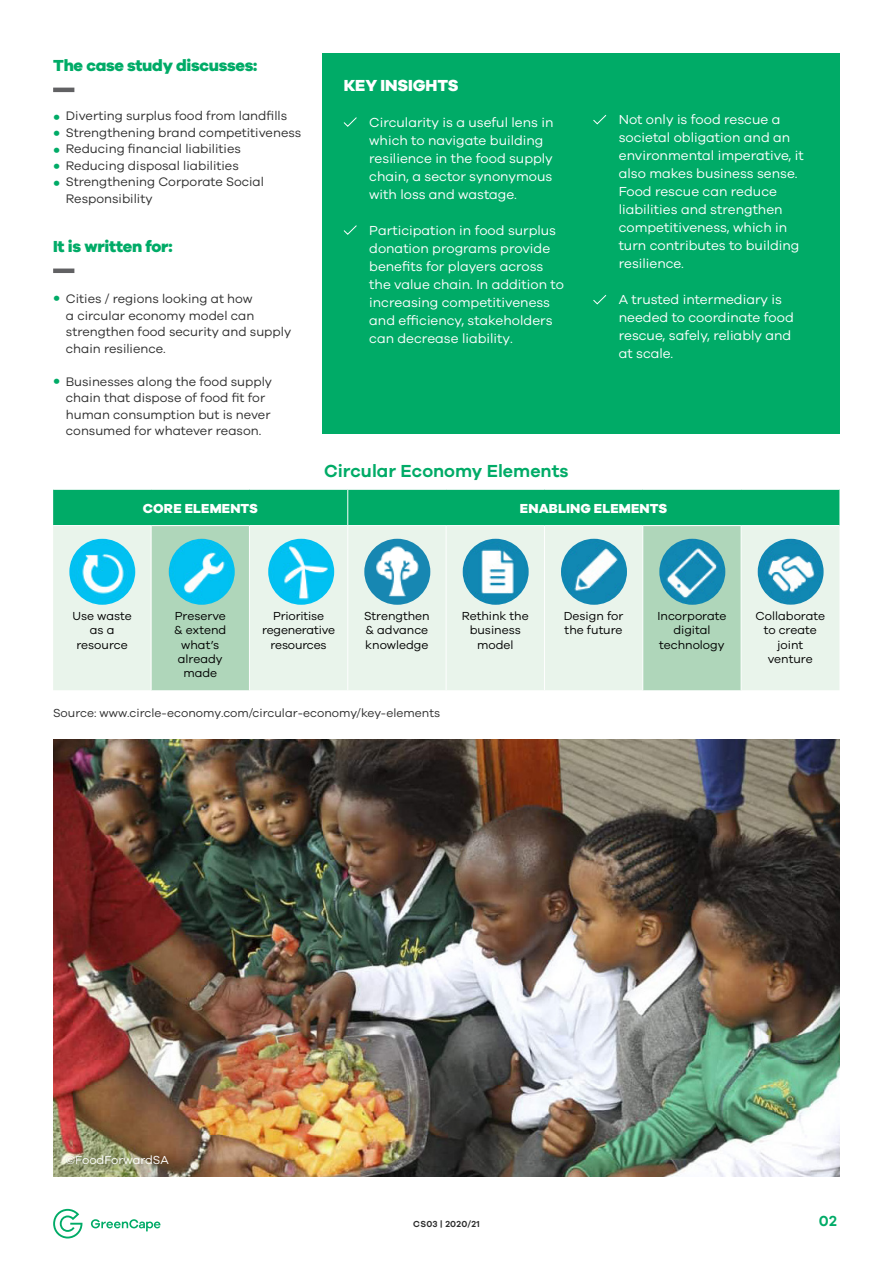
<style>
.page{position:relative;width:893px;height:1263px;background:#fff}
.page>*{position:absolute;margin:0;border:0;box-sizing:border-box;transform-origin:0 0}
.t1{font:700 18px "Galano Grotesque Semi";color:#00ab67}
.t2{font:700 16.5px "Galano Grotesque Extra";letter-spacing:-.015em;color:#00ab67}
.t3{font:700 16.5px "Galano Grotesque Extra";letter-spacing:-.005em;color:#fff}
.t4{font:700 15px "Galano Grotesque Semi";color:#00ab67}
.t5{font:13.5px/18px "Galano Grotesque Regular";color:#fff}
.t6{font:700 13.5px "Galano Grotesque Extra";letter-spacing:.01em;color:#fff}
.t7{font:12.75px/16.5px "Galano Grotesque Regular";color:#2e2e2e}
.t8{font:12px/14.4px "Galano Grotesque Regular";color:#000;text-align:center}
.t9{font:12px "Galano Grotesque Regular";color:#2e2e2e}
.t10{font:12px "Galano Grotesque Regular";color:#fff}
.t11{font:700 9px "Galano Grotesque Semi";letter-spacing:.025em;color:#2e2e2e}
.s1{font-size:18px;color:#00ab67}
</style>
<div class="page">
<div style="left:322px;top:53px;width:518px;height:381px;background:#00ab67"></div>
<svg style="left:53px;top:1209px;width:29px;height:29px"></svg>
<svg style="left:91px;top:1219px;width:69px;height:12px"></svg>
<hr style="left:53px;top:88px;width:21px;height:4px;background:#616163">
<hr style="left:53px;top:269px;width:21px;height:4px;background:#616163">
<svg style="left:343px;top:117px;width:14px;height:10px"></svg>
<svg style="left:343px;top:225px;width:14px;height:10px"></svg>
<svg style="left:593px;top:115px;width:14px;height:10px"></svg>
<svg style="left:593px;top:295px;width:14px;height:10px"></svg>
<div style="left:53px;top:490px;width:786px;height:35px;background:#00ab67"></div>
<div style="left:53px;top:526px;width:786px;height:164px;background:#e9f4eb"></div>
<svg style="left:152px;top:526px;width:589px;height:164px;background:#d5e9da"></svg>
<hr style="left:347px;top:490px;width:1px;height:35px;background:#fff">
<hr style="left:446px;top:526px;width:1px;height:164px;background:#fff">
<hr style="left:544px;top:526px;width:1px;height:164px;background:#fff">
<hr style="left:151px;top:526px;width:1px;height:164px;background:#fff">
<hr style="left:249px;top:526px;width:1px;height:164px;background:#fff">
<hr style="left:347px;top:526px;width:1px;height:164px;background:#fff">
<hr style="left:642px;top:526px;width:1px;height:164px;background:#fff">
<hr style="left:741px;top:526px;width:1px;height:164px;background:#fff">
<img style="left:69px;top:539px;width:66px;height:66px;border-radius:33px">
<img style="left:169px;top:539px;width:66px;height:66px;border-radius:33px">
<img style="left:268px;top:539px;width:66px;height:66px;border-radius:33px">
<img style="left:364px;top:539px;width:66px;height:66px;border-radius:33px">
<img style="left:463px;top:539px;width:66px;height:66px;border-radius:33px">
<img style="left:561px;top:539px;width:66px;height:66px;border-radius:33px">
<img style="left:659px;top:539px;width:66px;height:66px;border-radius:33px">
<img style="left:758px;top:539px;width:66px;height:66px;border-radius:33px">
<img style="left:53px;top:740px;width:787px;height:436px">
<div style="left:61px;top:1150px;width:118px;height:25px;background:#000;opacity:.35"></div>
<p class="t2" style="left:53px;top:55px;width:206px">The case study discusses:</p>
<p class="t7" style="left:53px;top:107px;width:236px"><span class="s1">•</span> Diverting surplus food from landfills</p>
<p class="t7" style="left:53px;top:124px;width:250px"><span class="s1">•</span> Strengthening brand competitiveness</p>
<p class="t7" style="left:53px;top:140px;width:189px"><span class="s1">•</span> Reducing financial liabilities</p>
<p class="t7" style="left:53px;top:157px;width:187px"><span class="s1">•</span> Reducing disposal liabilities</p>
<p class="t7" style="left:66px;top:173px;width:200px;text-indent:-13px"><span class="s1">•</span> Strengthening Corporate Social<br>Responsibility</p>
<p class="t2" style="left:53px;top:236px;width:121px">It is written for:</p>
<p class="t7" style="left:66px;top:290px;width:227px;text-indent:-13px"><span class="s1">•</span> Cities / regions looking at how<br>a circular economy model can strengthen food security and supply chain resilience.</p>
<p class="t7" style="left:66px;top:373px;width:208px;text-indent:-13px"><span class="s1">•</span> Businesses along the food supply chain that dispose of food fit for human consumption but is never consumed for whatever reason.</p>
<p class="t3" style="left:344px;top:75px;width:116px">KEY INSIGHTS</p>
<p class="t5" style="left:369px;top:113px;width:186px">Circularity is a useful lens in which to navigate building resilience in the food supply chain, a sector synonymous with loss and wastage.</p>
<p class="t5" style="left:369px;top:221px;width:196px">Participation in food surplus donation programs provide benefits for players across the value chain. In addition to increasing competitiveness and efficiency, stakeholders can decrease liability.</p>
<h1 class="t1" style="left:324px;top:459px;width:246px">Circular Economy Elements</h1>
<p class="t5" style="left:619px;top:110px;width:186px">Not only is food rescue a societal obligation and an environmental imperative, it also makes business sense.<br>Food rescue can reduce liabilities and strengthen competitiveness, which in turn contributes to building resilience.</p>
<p class="t5" style="left:619px;top:290px;width:176px">A trusted intermediary is needed to coordinate food rescue, safely, reliably and at scale.</p>
<p class="t6" style="left:143px;top:500px;width:117px">CORE ELEMENTS</p>
<p class="t6" style="left:520px;top:500px;width:149px">ENABLING ELEMENTS</p>
<p class="t8" style="left:72px;top:608px;width:61px">Use waste as a resource</p>
<p class="t8" style="left:174px;top:608px;width:54px">Preserve &amp; extend what’s already made</p>
<p class="t8" style="left:262px;top:608px;width:74px">Prioritise regenerative resources</p>
<p class="t8" style="left:364px;top:608px;width:67px;text-align:left">Strengthen &amp; advance knowledge</p>
<p class="t8" style="left:462px;top:608px;width:68px">Rethink the business model</p>
<p class="t8" style="left:564px;top:608px;width:61px;text-align:left">Design for the future</p>
<p class="t8" style="left:657px;top:608px;width:70px">Incorporate digital technology</p>
<p class="t8" style="left:755px;top:608px;width:71px">Collaborate to create joint venture</p>
<p class="t9" style="left:53px;top:706px;width:389px">Source: www.circle-economy.com/circular-economy/key-elements</p>
<p class="t10" style="left:66px;top:1152px;width:104px">©FoodForwardSA</p>
<p class="t11" style="left:413px;top:1219px;width:68px">CS03 | 2020/21</p>
<p class="t4" style="left:819px;top:1212px;width:20px">02</p>
</div>
